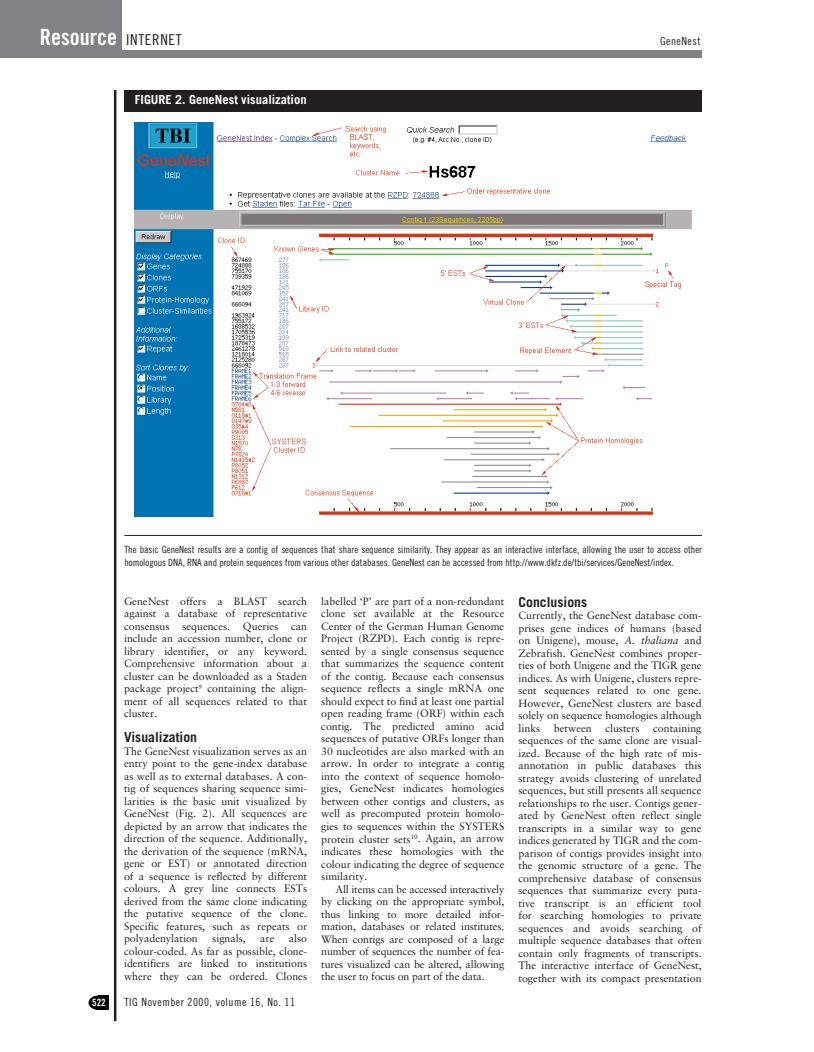
<style>
.page{position:relative;width:814px;height:1052px;background:#fff}
.page>*{position:absolute;margin:0;border:0;box-sizing:border-box;transform-origin:0 0}
.t1{font:22.5px "Trade Gothic Bold Cond Twenty";color:#fff}
.t2{font:700 13.75px "Trade Gothic";color:#231f20}
.t3{font:700 12.5px "Trade Gothic";color:#fff}
.t4{font:11.25px "Trade Gothic Cond Eighteen";letter-spacing:.045em;color:#231f20}
.t5{font:10.62px/12.5px "Sabon";color:#231f20;text-align:justify}
.t6{font:10px/12.5px "Trade Gothic Cond Eighteen";color:#231f20}
.t7{font:10px "Trade Gothic Bold Cond Twenty";color:#fff}
.s1{font-family:"Trade Gothic Cond Eighteen";font-size:15px;color:#231f20}
.s2{font-style:italic}
</style>
<div class="page">
<div style="left:52px;top:50px;width:650px;height:8px;background:#808285"></div>
<div style="left:0;top:0;width:121px;height:58px;background:#808285"></div>
<hr style="left:114px;top:90px;width:2px;height:930px;background:#231f20">
<div style="left:98px;top:995px;width:10px;height:14px;background:#000"></div>
<div style="left:89px;top:995px;width:19px;height:14px;background:#000;border-radius:50%"></div>
<img style="left:135px;top:122px;width:556px;height:394px">
<div style="left:124px;top:90px;width:578px;height:22px;background:#231f20"></div>
<hr style="left:124px;top:535px;width:578px;height:1px;background:#231f20">
<h1 class="t1" style="left:40px;top:29px;width:143px">Resource <span class="s1">INTERNET</span></h1>
<p class="t4" style="left:660px;top:37px;width:42px">GeneNest</p>
<p class="t3" style="left:135px;top:95px;width:173px">FIGURE 2. GeneNest visualization</p>
<p class="t6" style="left:124px;top:544px;width:579px">The basic GeneNest results are a contig of sequences that share sequence similarity. They appear as an interactive interface, allowing the user to access other homologous DNA, RNA and protein sequences from various other databases. GeneNest can be accessed from http://www.dkfz.de/tbi/services/GeneNest/index.</p>
<p class="t5" style="left:124px;top:595px;width:185px">GeneNest offers a BLAST search against a database of representative consensus sequences. Queries can include an accession number, clone or library identifier, or any keyword.<br>Comprehensive information about a cluster can be downloaded as a Staden package project<sup>9</sup> containing the align&shy;ment of all sequences related to that cluster.</p>
<p class="t2" style="left:124px;top:732px;width:75px">Visualization</p>
<p class="t5" style="left:124px;top:745px;width:185px">The GeneNest visualization serves as an entry point to the gene-index database as well as to external databases. A con&shy;tig of sequences sharing sequence simi&shy;larities is the basic unit visualized by GeneNest (Fig. 2). All sequences are depicted by an arrow that indicates the direction of the sequence. Additionally, the derivation of the sequence (mRNA, gene or EST) or annotated direction of a sequence is reflected by different colours. A grey line connects ESTs derived from the same clone indicating the putative sequence of the clone.<br>Specific features, such as repeats or polyadenylation</p>
<p class="t5" style="left:124px;top:933px;width:185px;text-indent:165px">also colour-coded. As far as possible, clone&shy;identifiers are linked to institutions where they can be ordered. Clones</p>
<p class="t5" style="left:212px;top:933px;width:35px">signals,</p>
<p class="t5" style="left:260px;top:933px;width:16px">are</p>
<p class="t7" style="left:92px;top:998px;width:15px">522</p>
<p class="t4" style="left:124px;top:997px;width:172px">TIG November 2000, volume 16, No. 11</p>
<p class="t5" style="left:321px;top:595px;width:185px">labelled ‘P’ are part of a non-redundant clone set available at the Resource Center of the German Human Genome Project (RZPD). Each contig is repre&shy;sented by a single consensus sequence that summarizes the sequence content of the contig. Because each consensus sequence reflects a single mRNA one should expect to find at least one partial open reading frame (ORF) within each contig. The predicted amino acid sequences of putative ORFs longer than 30 nucleotides are also marked with an arrow. In order to integrate a contig into the context of sequence homolo&shy;gies, GeneNest indicates homologies between other contigs and clusters, as well as precomputed protein homolo&shy;gies to sequences within the SYSTERS protein cluster sets<sup>10</sup>. Again, an arrow indicates these homologies with the colour indicating the degree of sequence similarity.</p>
<p class="t5" style="left:321px;top:883px;width:185px;text-indent:14px">All items can be accessed interactively by clicking on the appropriate symbol, thus linking to more detailed infor&shy;mation, databases or related institutes.<br>When contigs are composed of a large number of sequences the number of fea&shy;tures visualized can be altered, allowing the user to focus on part of the data.</p>
<p class="t2" style="left:518px;top:596px;width:70px">Conclusions</p>
<p class="t5" style="left:518px;top:610px;width:185px">Currently, the GeneNest database com&shy;prises gene indices of humans (based on Unigene), mouse, <span class="s2">A. thaliana</span> and Zebrafish. GeneNest combines proper&shy;ties of both Unigene and the TIGR gene indices. As with Unigene, clusters repre&shy;sent sequences related to one gene.<br>However, GeneNest clusters are based solely on sequence homologies although links</p>
<p class="t5" style="left:554px;top:722px;width:39px">between</p>
<p class="t5" style="left:605px;top:722px;width:36px">clusters</p>
<p class="t5" style="left:518px;top:722px;width:185px;text-indent:135px">containing sequences of the same clone are visual&shy;ized. Because of the high rate of mis&shy;annotation in public databases this strategy avoids clustering of unrelated sequences, but still presents all sequence relationships to the user. Contigs gener&shy;ated by GeneNest often reflect single transcripts in a similar way to gene indices generated by TIGR and the com&shy;parison of contigs provides insight into the genomic structure of a gene. The comprehensive database of consensus sequences that summarize every puta&shy;tive transcript is an efficient tool for searching homologies to private sequences and avoids searching of multiple sequence databases that often contain only fragments of transcripts.<br>The interactive interface of GeneNest, together with its compact presentation</p>
</div>
